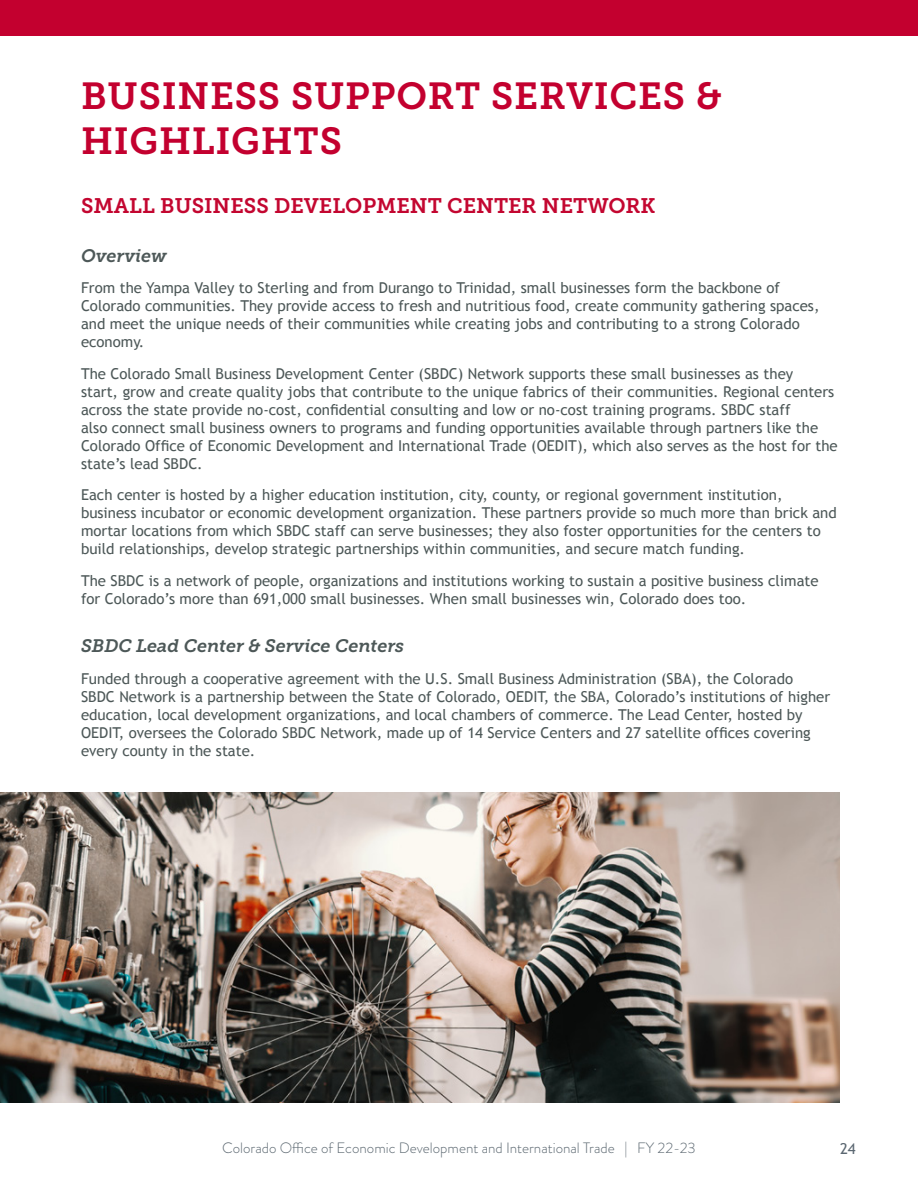
<style>
.page{position:relative;width:918px;height:1188px;background:#fff}
.page>*{position:absolute;margin:0;border:0;box-sizing:border-box;transform-origin:0 0}
.Header_02{font:37.5px/45px "Museo Slab 700";letter-spacing:.02em;color:#c3002f}
.Paragraph_Style_1{font:21px "Museo Slab 700";color:#c30630}
.sub_header_02{font:italic 18px "Museo Slab 700";color:#4d5858}
.Paragraph_Style_6{font:15px/18px "Trebuchet MS";color:#4d5858}
.t1{font:300 15px "Brandon Grotesque";color:#5b6770}
.t2{font:15px "Trebuchet MS";color:#5b6771}
</style>
<div class="page">
<img style="left:0;top:792px;width:840px;height:310px">
<div style="left:0;top:0;width:918px;height:35px;background:#c3002f"></div>
<p class="Header_02" style="left:81px;top:74px;width:642px">BUSINESS SUPPORT SERVICES &amp;<br>HIGHLIGHTS</p>
<p class="Paragraph_Style_1" style="left:81px;top:194px;width:576px">SMALL BUSINESS DEVELOPMENT CENTER NETWORK</p>
<p class="sub_header_02" style="left:81px;top:245px;width:87px">Overview</p>
<p class="Paragraph_Style_6" style="left:81px;top:279px;width:740px">From the Yampa Valley to Sterling and from Durango to Trinidad, small businesses form the backbone of Colorado communities. They provide access to fresh and nutritious food, create community gathering spaces, and meet the unique needs of their communities while creating jobs and contributing to a strong Colorado economy.</p>
<p class="Paragraph_Style_6" style="left:81px;top:365px;width:758px">The Colorado Small Business Development Center (SBDC) Network supports these small businesses as they<br>start, grow and create quality jobs that contribute to the unique fabrics of their communities. Regional centers across the state provide no-cost, confidential consulting and low or no-cost training programs. SBDC staff<br>also connect small business owners to programs and funding opportunities available through partners like the Colorado Office of Economic Development and International Trade (OEDIT), which also serves as the host for the state’s lead SBDC.</p>
<p class="Paragraph_Style_6" style="left:81px;top:486px;width:757px">Each center is hosted by a higher education institution, city, county, or regional government institution, business incubator or economic development organization. These partners provide so much more than brick and mortar locations from which SBDC staff can serve businesses; they also foster opportunities for the centers to build relationships, develop strategic partnerships within communities, and secure match funding.</p>
<p class="Paragraph_Style_6" style="left:81px;top:572px;width:739px">The SBDC is a network of people, organizations and institutions working to sustain a positive business climate for Colorado’s more than 691,000 small businesses. When small businesses win, Colorado does too.</p>
<p class="sub_header_02" style="left:81px;top:636px;width:325px">SBDC Lead Center &amp; Service Centers</p>
<p class="Paragraph_Style_6" style="left:81px;top:670px;width:751px">Funded through a cooperative agreement with the U.S. Small Business Administration (SBA), the Colorado SBDC Network is a partnership between the State of Colorado, OEDIT, the SBA, Colorado’s institutions of higher education, local development organizations, and local chambers of commerce. The Lead Center, hosted by OEDIT, oversees the Colorado SBDC Network, made up of 14 Service Centers and 27 satellite offices covering every county in the state.</p>
<p class="t1" style="left:222px;top:1138px;width:475px">Colorado Office of Economic Development and International Trade | FY 22-23</p>
<p class="t2" style="left:840px;top:1140px;width:17px">24</p>
</div>
